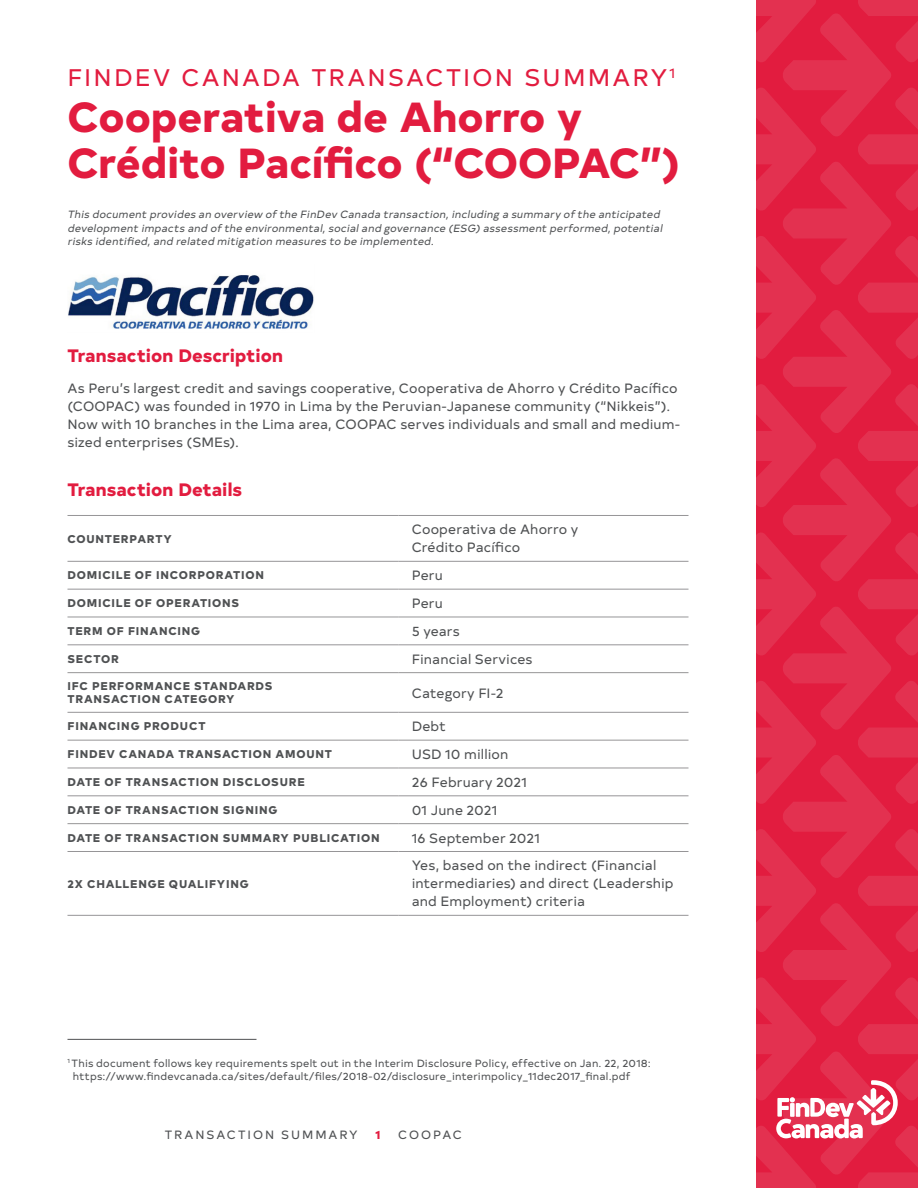
<style>
.page{position:relative;width:918px;height:1188px;background:#fff}
.page>*{position:absolute;margin:0;border:0;box-sizing:border-box;transform-origin:0 0}
.t1{font:800 42px/46.2px "Typold";letter-spacing:-.005em;color:#e21c3f}
.H1_-_Accent{font:24px "Typold";letter-spacing:.09em;color:#e21c3f}
.t2{font:800 18px "Typold";letter-spacing:.005em;color:#e21c3f}
.Body_copy{font:13.5px/18px "Typold";letter-spacing:.01em;color:#4f5153}
.t3{font:12px "Typold";letter-spacing:.16em;color:#4f5153}
.t4{font:800 12px "Typold";color:#e21c3f}
.Table_-_Category{font:800 11.25px/13.5px "Typold";letter-spacing:.07em;color:#4f5153}
.Intro_paragraph{font:italic 10.5px/13.5px "Typold";color:#4f5153}
.Source_-_With_Rule{font:10.5px/13.5px "Typold";letter-spacing:.02em;color:#4f5153}
</style>
<div class="page">
<svg style="left:756px;top:0;width:162px;height:1188px;background:#e2294a"></svg>
<hr style="left:68px;top:515px;width:330px;height:1px;background:#969597">
<hr style="left:398px;top:515px;width:290px;height:1px;background:#969597">
<hr style="left:68px;top:561px;width:330px;height:1px;background:#969597">
<hr style="left:398px;top:561px;width:290px;height:1px;background:#969597">
<hr style="left:68px;top:589px;width:330px;height:1px;background:#969597">
<hr style="left:398px;top:589px;width:290px;height:1px;background:#969597">
<hr style="left:68px;top:617px;width:330px;height:1px;background:#969597">
<hr style="left:398px;top:617px;width:290px;height:1px;background:#969597">
<hr style="left:68px;top:644px;width:330px;height:1px;background:#969597">
<hr style="left:398px;top:644px;width:290px;height:1px;background:#969597">
<hr style="left:68px;top:672px;width:330px;height:1px;background:#969597">
<hr style="left:398px;top:672px;width:290px;height:1px;background:#969597">
<hr style="left:68px;top:712px;width:330px;height:1px;background:#969597">
<hr style="left:398px;top:712px;width:290px;height:1px;background:#969597">
<hr style="left:68px;top:740px;width:330px;height:1px;background:#969597">
<hr style="left:398px;top:740px;width:290px;height:1px;background:#969597">
<hr style="left:68px;top:768px;width:330px;height:1px;background:#969597">
<hr style="left:398px;top:768px;width:290px;height:1px;background:#969597">
<hr style="left:68px;top:795px;width:330px;height:1px;background:#969597">
<hr style="left:398px;top:795px;width:290px;height:1px;background:#969597">
<hr style="left:68px;top:823px;width:330px;height:1px;background:#969597">
<hr style="left:398px;top:823px;width:290px;height:1px;background:#969597">
<hr style="left:68px;top:851px;width:330px;height:1px;background:#969597">
<hr style="left:398px;top:851px;width:290px;height:1px;background:#969597">
<hr style="left:68px;top:915px;width:330px;height:1px;background:#969597">
<hr style="left:398px;top:915px;width:290px;height:1px;background:#969597">
<img style="left:68px;top:275px;width:246px;height:54px">
<hr style="left:68px;top:1039px;width:188px;height:1px;background:#4f5153">
<p class="H1_-_Accent" style="left:68px;top:58px;width:609px">FINDEV CANADA TRANSACTION SUMMARY<sup>1</sup></p>
<h1 class="t1" style="left:68px;top:89px;width:614px">Cooperativa de Ahorro y<br>Crédito Pacífico (“COOPAC”)</h1>
<p class="Intro_paragraph" style="left:68px;top:207px;width:599px">This document provides an overview ofthe FinDev Canada transaction,including a summary ofthe anticipated development impacts and ofthe environmental,socialand governance (ESG)assessment performed,potential risks identified,and related mitigation measures to be implemented.</p>
<h2 class="t2" style="left:68px;top:340px;width:217px">Transaction Description</h2>
<p class="Body_copy" style="left:68px;top:378px;width:614px">As Peru’s largest credit and savings cooperative, Cooperativa de Ahorro y Crédito Pacífico (COOPAC) was founded in 1970 in Lima by the Peruvian-Japanese community (“Nikkeis”).<br>Now with 10 branches in the Lima area, COOPAC serves individuals and small and medium&shy;sized enterprises (SMEs).</p>
<h2 class="t2" style="left:68px;top:474px;width:176px">Transaction Details</h2>
<p class="Table_-_Category" style="left:68px;top:531px;width:106px">COUNTERPARTY</p>
<p class="Body_copy" style="left:412px;top:520px;width:168px">Cooperativa de Ahorro y<br>Crédito Pacífico</p>
<p class="Table_-_Category" style="left:68px;top:567px;width:198px">DOMICILE OF INCORPORATION</p>
<p class="Body_copy" style="left:412px;top:565px;width:33px">Peru</p>
<p class="Table_-_Category" style="left:68px;top:595px;width:173px">DOMICILE OF OPERATIONS</p>
<p class="Body_copy" style="left:412px;top:593px;width:33px">Peru</p>
<p class="Table_-_Category" style="left:68px;top:623px;width:134px">TERM OF FINANCING</p>
<p class="Body_copy" style="left:412px;top:621px;width:49px">5 years</p>
<p class="Table_-_Category" style="left:68px;top:651px;width:53px">SECTOR</p>
<p class="Body_copy" style="left:412px;top:649px;width:122px">Financial Services</p>
<p class="Table_-_Category" style="left:68px;top:678px;width:207px">IFC PERFORMANCE STANDARDS<br>TRANSACTION CATEGORY</p>
<p class="Body_copy" style="left:412px;top:683px;width:93px">Category FI-2</p>
<p class="Table_-_Category" style="left:68px;top:718px;width:140px">FINANCING PRODUCT</p>
<p class="Body_copy" style="left:412px;top:716px;width:36px">Debt</p>
<p class="Table_-_Category" style="left:68px;top:746px;width:266px">FINDEV CANADA TRANSACTION AMOUNT</p>
<p class="Body_copy" style="left:412px;top:744px;width:98px">USD 10 million</p>
<p class="Table_-_Category" style="left:68px;top:774px;width:239px">DATE OF TRANSACTION DISCLOSURE</p>
<p class="Body_copy" style="left:412px;top:772px;width:117px">26 February 2021</p>
<p class="Table_-_Category" style="left:68px;top:802px;width:212px">DATE OF TRANSACTION SIGNING</p>
<p class="Body_copy" style="left:412px;top:800px;width:87px">01 June 2021</p>
<p class="Table_-_Category" style="left:68px;top:830px;width:314px">DATE OF TRANSACTION SUMMARY PUBLICATION</p>
<p class="Body_copy" style="left:412px;top:828px;width:130px">16 September 2021</p>
<p class="Table_-_Category" style="left:68px;top:876px;width:183px">2X CHALLENGE QUALIFYING</p>
<p class="Body_copy" style="left:412px;top:856px;width:263px">Yes, based on the indirect (Financial intermediaries) and direct (Leadership and Employment) criteria</p>
<p class="Source_-_With_Rule" style="left:73px;top:1055px;width:580px;text-indent:-5px"><sup>1</sup> This document follows key requirements spelt out in the Interim Disclosure Policy, effective on Jan. 22, 2018: https://www.findevcanada.ca/sites/default/files/2018‑02/disclosure_interimpolicy_11dec2017_final.pdf</p>
<p class="t3" style="left:165px;top:1125px;width:194px">TRANSACTION SUMMARY</p>
<p class="t4" style="left:375px;top:1124px;width:7px">1</p>
<p class="t3" style="left:398px;top:1125px;width:65px">COOPAC</p>
</div>
